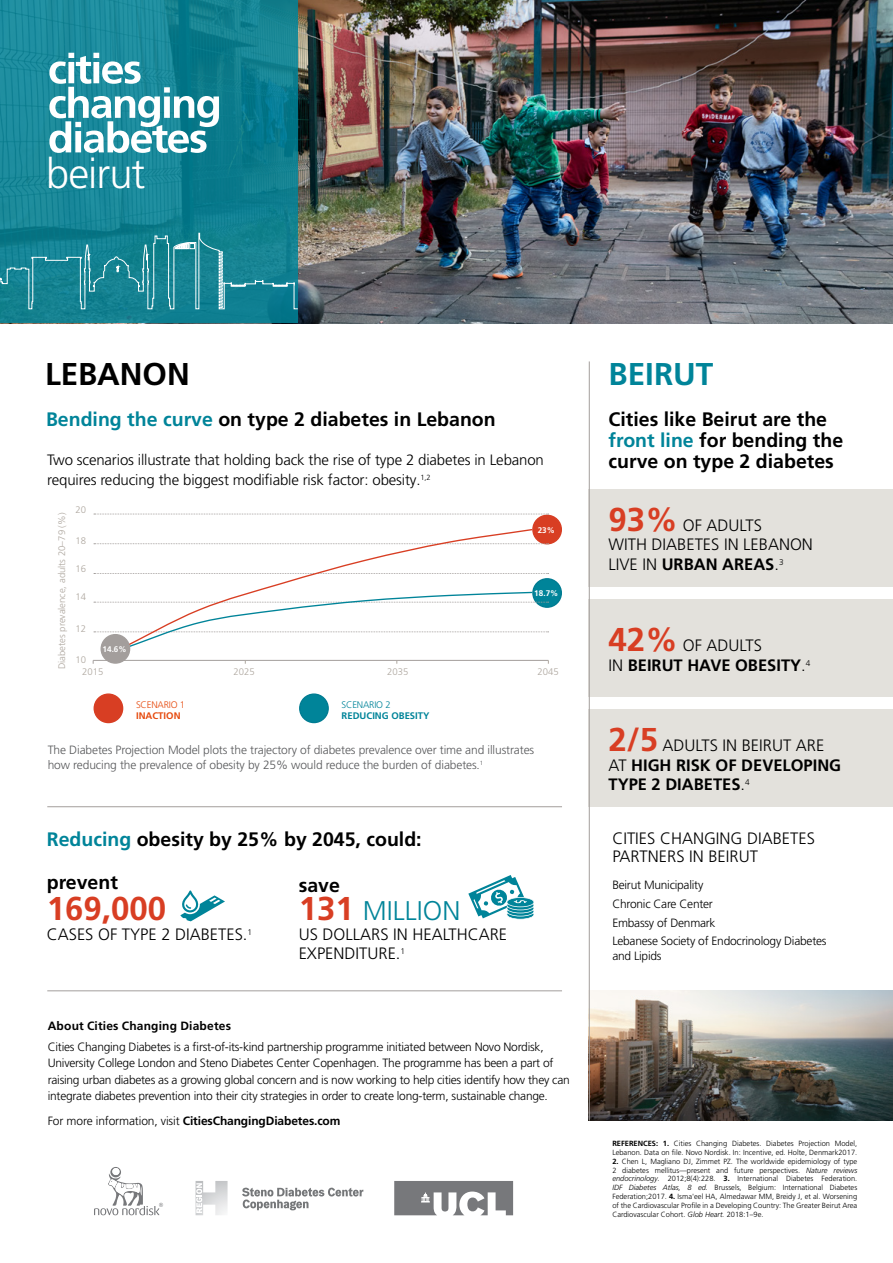
<style>
.page{position:relative;width:893px;height:1263px;background:#fff}
.page>*{position:absolute;margin:0;border:0;box-sizing:border-box;transform-origin:0 0}
.t1{font:300 41.7px "Frutiger LT Pro";letter-spacing:-.025em;color:#fff}
.t2{font:700 33px "Frutiger LT Pro";color:#d83e23}
.t3{font:700 31.5px "Frutiger LT Pro";color:#000}
.t4{font:700 31.5px "Frutiger LT Pro";color:#008499}
.t5{font:300 27px "Frutiger LT Pro";color:#008499}
.t6{font:700 19.5px/21px "Frutiger LT Pro";color:#000}
.t7{font:300 16.5px/19.5px "Frutiger LT Pro";color:#000}
.t8{font:700 16.5px/19.5px "Frutiger LT Pro";color:#000}
.t9{font:300 15px/19.5px "Frutiger LT Pro";letter-spacing:-.01em;color:#000}
.t10{font:300 12px/16.5px "Frutiger LT Pro";letter-spacing:-.02em;color:#000}
.t11{font:300 12px/15px "Frutiger LT Pro";letter-spacing:-.01em;color:#58595b}
.t12{font:700 12px "Frutiger LT Pro";color:#000}
.t13{font:300 9.6px "Frutiger LT Pro";color:#aea79f}
.t14{font:700 9.6px "Frutiger LT Pro";color:#008499}
.t15{font:300 9.6px "Frutiger LT Pro";letter-spacing:-.02em;color:#e64a0e}
.t16{font:300 9.6px "Frutiger LT Pro";letter-spacing:-.02em;color:#008499}
.t17{font:700 9.6px "Frutiger LT Pro";color:#e64a0e}
.t18{font:700 8.25px "Frutiger LT Pro";color:#fff}
.t19{font:300 7.5px/8.9px "Frutiger LT Pro";color:#000}
.s1{color:#008499}
.s2{font-weight:700;font-size:33px;color:#d83e23}
.s3{font-weight:300}
.s4{font-weight:700}
.s5{font-size:33px;color:#d83e23}
.s6{font-style:italic}
</style>
<div class="page">
<img style="left:590px;top:991px;width:303px;height:129px">
<div style="left:589px;top:489px;width:304px;height:98px;background:#e3e1dc"></div>
<div style="left:589px;top:600px;width:304px;height:97px;background:#e3e1dc"></div>
<div style="left:589px;top:709px;width:304px;height:98px;background:#e3e1dc"></div>
<img style="left:298px;top:0;width:595px;height:323px">
<svg style="left:0;top:0;width:298px;height:323px;background:#138394"></svg>
<hr style="left:589px;top:361px;width:1px;height:759px;background:#a39e9c">
<svg style="left:49px;top:53px;width:170px;height:100px"></svg>
<svg style="left:394px;top:1181px;width:119px;height:34px"></svg>
<svg style="left:94px;top:1167px;width:69px;height:48px"></svg>
<svg style="left:196px;top:1181px;width:32px;height:34px"></svg>
<svg style="left:242px;top:1188px;width:121px;height:22px"></svg>
<svg style="left:0;top:232px;width:299px;height:78px;background:#228997"></svg>
<div style="left:94px;top:694px;width:29px;height:28px;background:#d83e23;border-radius:50%"></div>
<div style="left:94px;top:693px;width:29px;height:30px;border:1px solid #d83e23;border-radius:50%"></div>
<div style="left:300px;top:694px;width:28px;height:28px;background:#008499;border-radius:50%"></div>
<div style="left:299px;top:693px;width:30px;height:30px;border:1px solid #007c92;border-radius:50%"></div>
<hr style="left:93px;top:660px;width:455px;height:1px;background:#a39e9c">
<div style="left:533px;top:579px;width:28px;height:28px;background:#008499;border-radius:50%"></div>
<div style="left:532px;top:578px;width:30px;height:30px;border:1px solid #007c92;border-radius:50%"></div>
<div style="left:533px;top:515px;width:28px;height:29px;background:#d83e23;border-radius:50%"></div>
<div style="left:532px;top:515px;width:30px;height:29px;border:1px solid #d83e23;border-radius:50%"></div>
<hr style="left:47px;top:806px;width:515px;height:1px;background:#a39e9c">
<hr style="left:47px;top:990px;width:515px;height:1px;background:#a39e9c">
<svg style="left:468px;top:875px;width:66px;height:44px"></svg>
<svg style="left:180px;top:890px;width:45px;height:31px"></svg>
<svg style="left:94px;top:514px;width:455px;height:1px"></svg>
<svg style="left:94px;top:543px;width:455px;height:1px"></svg>
<svg style="left:94px;top:573px;width:455px;height:1px"></svg>
<svg style="left:114px;top:528px;width:419px;height:63px"></svg>
<svg style="left:94px;top:591px;width:455px;height:61px"></svg>
<div style="left:101px;top:635px;width:29px;height:28px;background:#a39e9c;border-radius:50%"></div>
<div style="left:101px;top:634px;width:29px;height:30px;border:1px solid #a39e9c;border-radius:50%"></div>
<h1 class="t1" style="left:46px;top:149px;width:101px">beirut</h1>
<h3 class="t3" style="left:45px;top:356px;width:146px">LEBANON</h3>
<h3 class="t4" style="left:608px;top:356px;width:106px">BEIRUT</h3>
<h3 class="t6" style="left:46px;top:409px;width:451px"><span class="s1">Bending the curve</span> on type 2 diabetes in Lebanon</h3>
<h3 class="t9" style="left:47px;top:451px;width:498px">Two scenarios illustrate that holding back the rise of type 2 diabetes in Lebanon requires reducing the biggest modifiable risk factor: obesity.<sup>1,2</sup></h3>
<p class="t13" style="left:56px;top:669px;width:158px;rotate:-90deg">Diabetes prevalence, adults 20–79 (%)</p>
<p class="t13" style="left:75px;top:504px;width:12px">20</p>
<p class="t13" style="left:75px;top:535px;width:12px">18</p>
<p class="t13" style="left:75px;top:563px;width:12px">16</p>
<p class="t13" style="left:75px;top:591px;width:12px">14</p>
<p class="t13" style="left:75px;top:623px;width:12px">12</p>
<p class="t13" style="left:75px;top:654px;width:12px">10</p>
<p class="t18" style="left:103px;top:644px;width:26px">14.6%</p>
<p class="t13" style="left:82px;top:666px;width:23px">2015</p>
<p class="t18" style="left:538px;top:525px;width:19px">23%</p>
<p class="t18" style="left:534px;top:588px;width:26px">18.7%</p>
<p class="t13" style="left:234px;top:666px;width:23px">2025</p>
<p class="t13" style="left:387px;top:666px;width:23px">2035</p>
<p class="t13" style="left:537px;top:666px;width:23px">2045</p>
<p class="t16" style="left:342px;top:699px;width:51px">SCENARIO 2</p>
<p class="t14" style="left:342px;top:710px;width:89px">REDUCING OBESITY</p>
<h3 class="t11" style="left:48px;top:742px;width:488px">The Diabetes Projection Model plots the trajectory of diabetes prevalence over time and illustrates how reducing the prevalence of obesity by 25% would reduce the burden of diabetes.<sup>1</sup></h3>
<p class="t15" style="left:136px;top:699px;width:51px">SCENARIO 1</p>
<p class="t17" style="left:136px;top:710px;width:46px">INACTION</p>
<h3 class="t6" style="left:47px;top:829px;width:376px"><span class="s1">Reducing</span> obesity by 25% by 2045, could:</h3>
<h3 class="t6" style="left:47px;top:872px;width:73px">prevent</h3>
<h2 class="t2" style="left:47px;top:889px;width:121px">169,000</h2>
<h3 class="t7" style="left:47px;top:924px;width:207px">CASES OF TYPE 2 DIABETES.<sup>1</sup></h3>
<h3 class="t6" style="left:299px;top:874px;width:43px">save</h3>
<h3 class="t5" style="left:299px;top:895px;width:163px"><span class="s2">131</span> MILLION</h3>
<h3 class="t7" style="left:299px;top:924px;width:210px">US DOLLARS IN HEALTHCARE<br>EXPENDITURE.<sup>1</sup></h3>
<h3 class="t12" style="left:48px;top:1018px;width:185px">About Cities Changing Diabetes</h3>
<p class="t10" style="left:48px;top:1038px;width:524px">Cities Changing Diabetes is a first-of-its-kind partnership programme initiated between Novo Nordisk, University College London and Steno Diabetes Center Copenhagen. The programme has been a part of raising urban diabetes as a growing global concern and is now working to help cities identify how they can integrate diabetes prevention into their city strategies in order to create long-term, sustainable change.</p>
<h3 class="t12" style="left:48px;top:1114px;width:294px"><span class="s3">For more information, visit</span> CitiesChangingDiabetes.com</h3>
<h3 class="t6" style="left:608px;top:409px;width:236px">Cities like Beirut are the <span class="s1">front line</span> for bending the curve on type 2 diabetes</h3>
<h3 class="t7" style="left:608px;top:515px;width:206px"><span class="s2">93%</span> OF ADULTS<br>WITH DIABETES IN LEBANON<br>LIVE IN <span class="s4">URBAN AREAS</span>.<sup>3</sup></h3>
<h3 class="t8" style="left:608px;top:636px;width:203px"><span class="s5">42%</span> <span class="s3">OF ADULTS<br>IN</span> BEIRUT HAVE OBESITY<span class="s3">.</span><sup>4</sup></h3>
<h3 class="t8" style="left:608px;top:736px;width:234px"><span class="s5">2/5</span> <span class="s3">ADULTS IN BEIRUT ARE<br>AT</span> HIGH RISK OF DEVELOPING<br>TYPE 2 DIABETES<span class="s3">.</span><sup>4</sup></h3>
<h3 class="t7" style="left:612px;top:829px;width:204px;line-height:18px">CITIES CHANGING DIABETES<br>PARTNERS IN BEIRUT</h3>
<h3 class="t10" style="left:612px;top:876px;width:216px;line-height:18.6px">Beirut Municipality<br>Chronic Care Center<br>Embassy of Denmark<br>Lebanese Society of Endocrinology Diabetes</h3>
<h3 class="t10" style="left:612px;top:947px;width:51px">and Lipids</h3>
<p class="t19" style="left:612px;top:1139px;width:246px"><span class="s4">REFERENCES: 1.</span> Cities Changing Diabetes. Diabetes Projection Model,<br>Lebanon. Data on file. Novo Nordisk. In: Incentive, ed. Holte, Denmark2017.</p>
<p class="t19" style="left:612px;top:1157px;width:246px;text-align:justify"><span class="s4">2.</span> Chen L, Magliano DJ, Zimmet PZ. The worldwide epidemiology of type 2 diabetes mellitus—present and future perspectives. <span class="s6">Nature reviews endocrinology.</span> 2012;8(4):228. <span class="s4">3.</span> International Diabetes Federation.<br><span class="s6">IDF Diabetes Atlas, 8 ed.</span> Brussels, Belgium: International Diabetes Federation;2017. <span class="s4">4.</span> Isma'eel HA, Almedawar MM, Breidy J, et al. Worsening of the Cardiovascular Profile in a Developing Country: The Greater Beirut Area Cardiovascular Cohort. <span class="s6">Glob Heart.</span> 2018:1–9e.</p>
</div>
